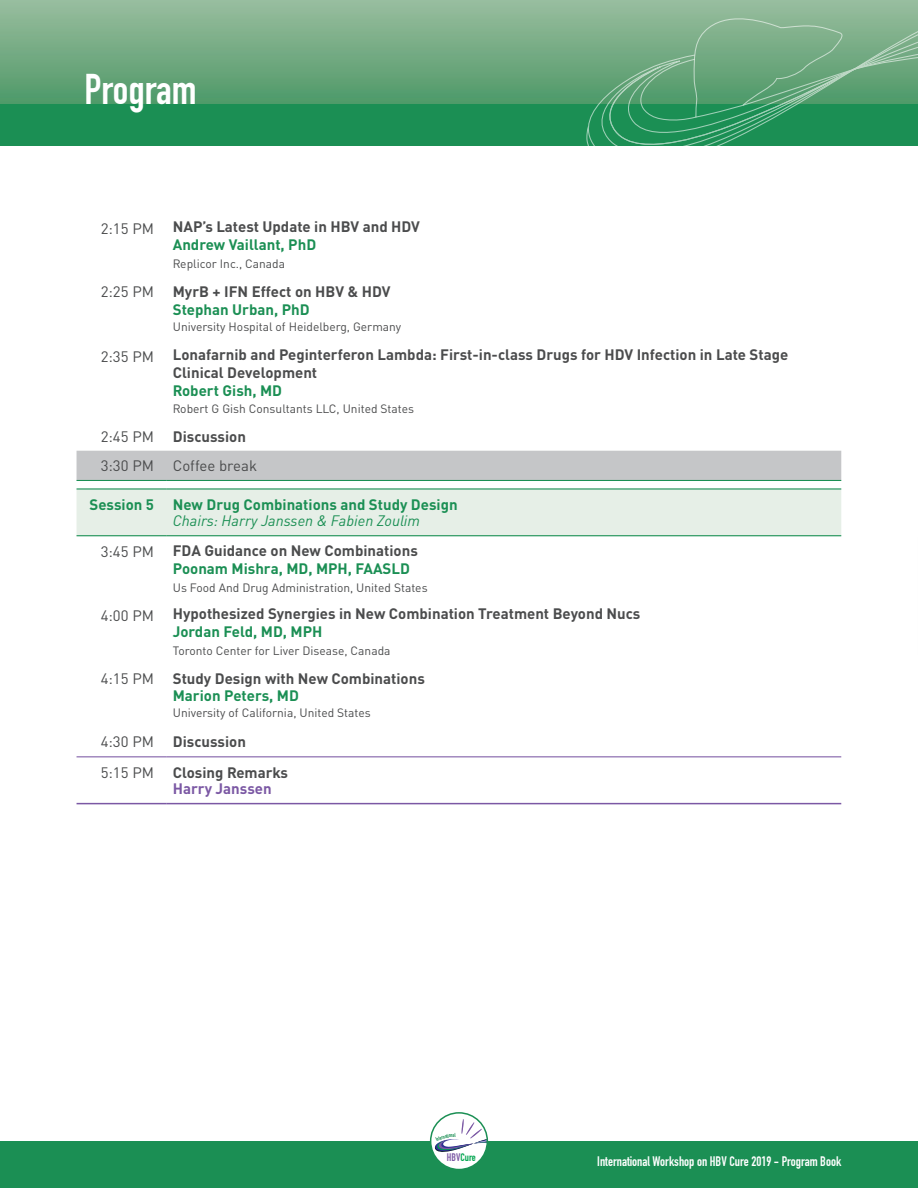
<style>
.page{position:relative;width:918px;height:1188px;background:#fff}
.page>*{position:absolute;margin:0;border:0;box-sizing:border-box;transform-origin:0 0}
.t1{font:42px "DIN Engschrift";color:#fff}
.t2{font:700 15px/18px "DINOT";color:#4b4c4d}
.t3{font:700 15px/16.5px "DINOT";color:#1b8f54}
.t4{font:15px "DINOT";color:#4b4c4d}
.t5{font:700 15px "DINOT";color:#7b58a4}
.t6{font:13.5px "DIN Engschrift";color:#fff}
.t7{font:12px "DINOT";color:#4b4c4d}
.t8{font:10.8px "DIN Engschrift";color:#00a54f}
.s1{font-weight:400;font-style:italic}
.s2{color:#7b58a4}
</style>
<div class="page">
<svg style="left:0;top:0;width:566px;height:104px;background:#74ab83"></svg>
<div style="left:0;top:104px;width:918px;height:41px;background:#1b8f54"></div>
<div style="left:0;top:1141px;width:918px;height:47px;background:#1b8f54"></div>
<div style="left:431px;top:1113px;width:56px;height:57px;background:#fff;border-radius:50%"></div>
<div style="left:430px;top:1112px;width:58px;height:58px;border:2px solid #1b8f54;border-radius:50%"></div>
<svg style="left:566px;top:0;width:19px;height:146px"></svg>
<svg style="left:585px;top:0;width:333px;height:146px"></svg>
<div style="left:77px;top:451px;width:764px;height:29px;background:#c5c6c8"></div>
<div style="left:77px;top:490px;width:764px;height:45px;background:#e6efe7"></div>
<hr style="left:77px;top:488px;width:90px;height:2px;background:#1b8f54">
<hr style="left:167px;top:488px;width:674px;height:2px;background:#1b8f54">
<hr style="left:77px;top:535px;width:90px;height:1px;background:#1b8f54">
<hr style="left:167px;top:535px;width:674px;height:1px;background:#1b8f54">
<hr style="left:77px;top:803px;width:90px;height:1px;background:#7b58a4">
<hr style="left:167px;top:803px;width:674px;height:1px;background:#7b58a4">
<hr style="left:77px;top:756px;width:90px;height:1px;background:#7b58a4">
<hr style="left:167px;top:756px;width:674px;height:1px;background:#7b58a4">
<hr style="left:77px;top:480px;width:90px;height:1px;background:#1b8f54">
<hr style="left:167px;top:480px;width:674px;height:1px;background:#1b8f54">
<svg style="left:434px;top:1119px;width:53px;height:35px"></svg>
<h1 class="t1" style="left:84px;top:64px;width:114px">Program</h1>
<p class="t4" style="left:101px;top:219px;width:55px">2:15 PM</p>
<p class="t2" style="left:173px;top:217px;width:249px">NAP’s Latest Update in HBV and HDV</p>
<p class="t3" style="left:173px;top:236px;width:145px">Andrew Vaillant, PhD</p>
<p class="t7" style="left:173px;top:256px;width:114px">Replicor Inc., Canada</p>
<p class="t4" style="left:101px;top:283px;width:55px">2:25 PM</p>
<p class="t2" style="left:173px;top:282px;width:219px">MyrB + IFN Effect on HBV &amp; HDV</p>
<p class="t3" style="left:173px;top:301px;width:138px">Stephan Urban, PhD</p>
<p class="t7" style="left:173px;top:319px;width:230px">University Hospital of Heidelberg, Germany</p>
<p class="t4" style="left:101px;top:347px;width:55px">2:35 PM</p>
<p class="t2" style="left:173px;top:345px;width:617px">Lonafarnib and Peginterferon Lambda: First-in-class Drugs for HDV Infection in Late Stage<br>Clinical Development</p>
<p class="t3" style="left:173px;top:382px;width:111px">Robert Gish, MD</p>
<p class="t7" style="left:173px;top:401px;width:243px">Robert G Gish Consultants LLC, United States</p>
<p class="t4" style="left:101px;top:427px;width:55px">2:45 PM</p>
<p class="t2" style="left:173px;top:427px;width:75px">Discussion</p>
<p class="t4" style="left:101px;top:456px;width:55px">3:30 PM</p>
<p class="t4" style="left:173px;top:456px;width:86px">Coffee break</p>
<p class="t3" style="left:90px;top:496px;width:66px">Session 5</p>
<p class="t3" style="left:173px;top:496px;width:286px">New Drug Combinations and Study Design<br><span class="s1">Chairs: Harry Janssen &amp; Fabien Zoulim</span></p>
<p class="t4" style="left:101px;top:542px;width:55px">3:45 PM</p>
<p class="t2" style="left:173px;top:541px;width:247px">FDA Guidance on New Combinations</p>
<p class="t3" style="left:173px;top:560px;width:239px">Poonam Mishra, MD, MPH, FAASLD</p>
<p class="t7" style="left:173px;top:580px;width:256px">Us Food And Drug Administration, United States</p>
<p class="t4" style="left:101px;top:606px;width:55px">4:00 PM</p>
<p class="t2" style="left:173px;top:604px;width:469px">Hypothesized Synergies in New Combination Treatment Beyond Nucs</p>
<p class="t3" style="left:173px;top:623px;width:151px">Jordan Feld, MD, MPH</p>
<p class="t7" style="left:173px;top:643px;width:219px">Toronto Center for Liver Disease, Canada</p>
<p class="t4" style="left:101px;top:670px;width:55px">4:15 PM</p>
<p class="t2" style="left:173px;top:670px;width:254px">Study Design with New Combinations</p>
<p class="t3" style="left:173px;top:687px;width:128px">Marion Peters, MD</p>
<p class="t7" style="left:173px;top:706px;width:199px">University of California, United States</p>
<p class="t4" style="left:101px;top:733px;width:55px">4:30 PM</p>
<p class="t2" style="left:173px;top:733px;width:75px">Discussion</p>
<p class="t4" style="left:101px;top:763px;width:55px">5:15 PM</p>
<p class="t2" style="left:173px;top:763px;width:117px">Closing Remarks</p>
<p class="t5" style="left:173px;top:779px;width:100px">Harry Janssen</p>
<p class="t8" style="left:447px;top:1151px;width:31px"><span class="s2">HBV</span>Cure</p>
<p class="t6" style="left:597px;top:1154px;width:246px">International Workshop on HBV Cure 2019 - Program Book</p>
</div>
